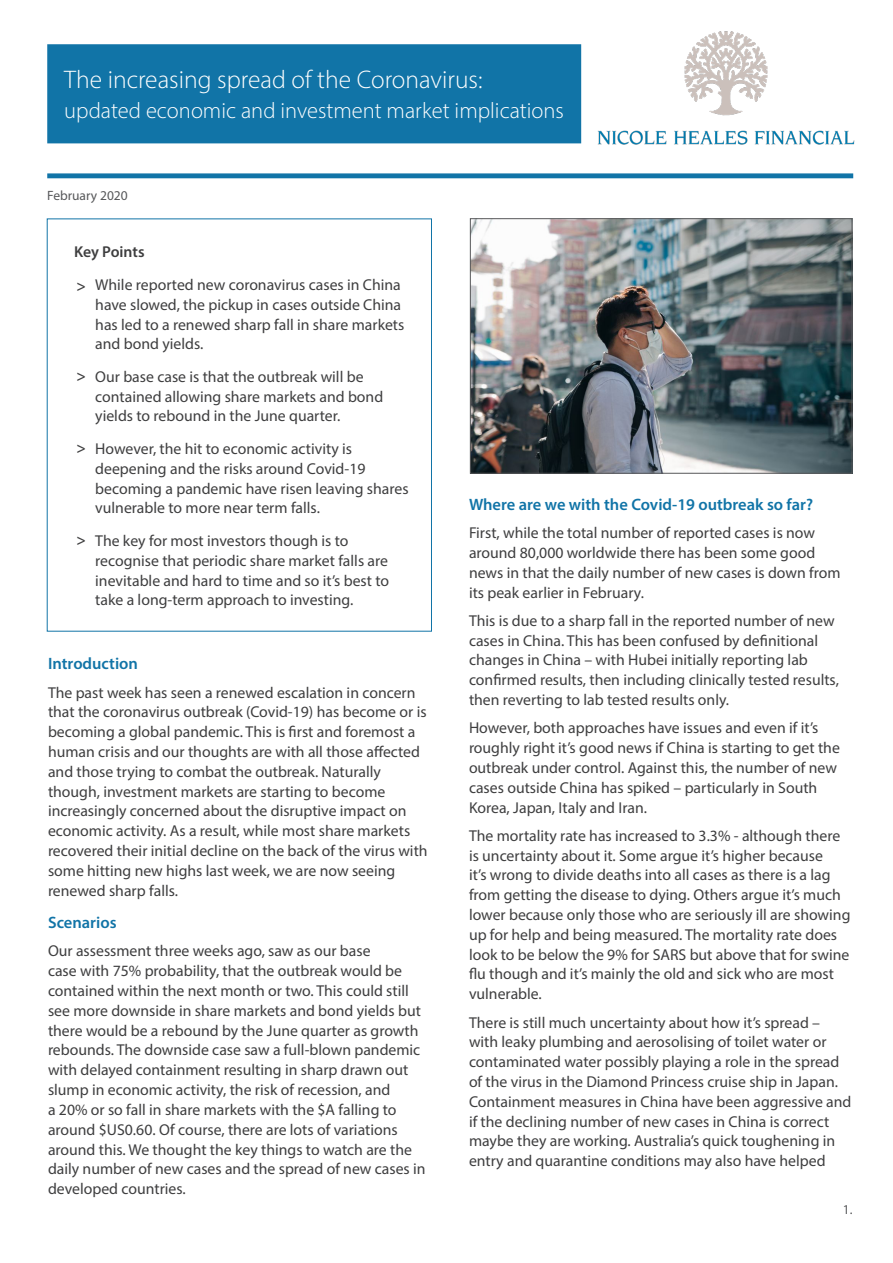
<style>
.page{position:relative;width:893px;height:1263px;background:#fff}
.page>*{position:absolute;margin:0;border:0;box-sizing:border-box;transform-origin:0 0}
.t1{font:300 25.5px "Myriad Pro";color:#fff}
.t2{font:300 22.5px "Myriad Pro";color:#fff}
.t3{font:600 16.5px "Myriad Pro";color:#1174a7}
.t4{font:15.75px/19.8px "Myriad Pro";color:#3e3e3f}
.t5{font:600 15.75px "Myriad Pro";letter-spacing:-.005em;color:#3e3e3f}
.t6{font:13.5px "Myriad Pro";color:#57585a}
</style>
<div class="page">
<div style="left:47px;top:44px;width:534px;height:99px;background:#1174a7;border:2px solid #1174a7"></div>
<svg style="left:47px;top:173px;width:806px;height:5px;background:#257fae"></svg>
<img style="left:472px;top:220px;width:378px;height:251px">
<div style="left:470px;top:218px;width:382px;height:255px;border:1px solid #57585a"></div>
<img style="left:597px;top:31px;width:258px;height:114px">
<p class="t1" style="left:64px;top:65px;width:420px">The increasing spread of the Coronavirus:</p>
<p class="t2" style="left:64px;top:97px;width:501px">updated economic and investment market implications</p>
<p class="t6" style="left:47px;top:187px;width:82px">February 2020</p>
<p class="t5" style="left:74px;top:242px;width:72px">Key Points</p>
<p class="t4" style="left:95px;top:274px;width:311px">While reported new coronavirus cases in China have slowed, the pickup in cases outside China has led to a renewed sharp fall in share markets and bond yields.</p>
<p class="t4" style="left:95px;top:366px;width:289px">Our base case is that the outbreak will be contained allowing share markets and bond yields to rebound in the June quarter.</p>
<p class="t4" style="left:95px;top:439px;width:315px">However, the hit to economic activity is deepening and the risks around Covid-19 becoming a pandemic have risen leaving shares vulnerable to more near term falls.</p>
<p class="t4" style="left:95px;top:531px;width:295px">The key for most investors though is to recognise that periodic share market falls are inevitable and hard to time and so it’s best to take a long-term approach to investing.</p>
<p class="t5" style="left:77px;top:275px;width:11px">&gt;</p>
<p class="t5" style="left:77px;top:366px;width:11px">&gt;</p>
<p class="t5" style="left:77px;top:438px;width:11px">&gt;</p>
<p class="t5" style="left:77px;top:530px;width:11px">&gt;</p>
<p class="t3" style="left:48px;top:653px;width:92px">Introduction</p>
<p class="t4" style="left:48px;top:682px;width:381px">The past week has seen a renewed escalation in concern that the coronavirus outbreak (Covid-19) has become or is becoming a global pandemic. This is first and foremost a human crisis and our thoughts are with all those affected and those trying to combat the outbreak. Naturally though, investment markets are starting to become increasingly concerned about the disruptive impact on economic activity. As a result, while most share markets recovered their initial decline on the back of the virus with some hitting new highs last week, we are now seeing renewed sharp falls.</p>
<p class="t3" style="left:48px;top:912px;width:70px">Scenarios</p>
<p class="t4" style="left:48px;top:941px;width:379px">Our assessment three weeks ago, saw as our base<br>case with 75% probability, that the outbreak would be contained within the next month or two. This could still see more downside in share markets and bond yields but there would be a rebound by the June quarter as growth rebounds. The downside case saw a full-blown pandemic with delayed containment resulting in sharp drawn out slump in economic activity, the risk of recession, and<br>a 20% or so fall in share markets with the $A falling to around $US0.60. Of course, there are lots of variations around this. We thought the key things to watch are the daily number of new cases and the spread of new cases in developed countries.</p>
<p class="t3" style="left:469px;top:494px;width:346px">Where are we with the Covid-19 outbreak so far?</p>
<p class="t4" style="left:469px;top:523px;width:373px">First, while the total number of reported cases is now around 80,000 worldwide there has been some good news in that the daily number of new cases is down from its peak earlier in February.</p>
<p class="t4" style="left:469px;top:610px;width:371px">This is due to a sharp fall in the reported number of new cases in China. This has been confused by definitional changes in China – with Hubei initially reporting lab confirmed results, then including clinically tested results, then reverting to lab tested results only.</p>
<p class="t4" style="left:469px;top:718px;width:372px">However, both approaches have issues and even if it’s roughly right it’s good news if China is starting to get the outbreak under control. Against this, the number of new cases outside China has spiked – particularly in South Korea, Japan, Italy and Iran.</p>
<p class="t4" style="left:469px;top:825px;width:383px">The mortality rate has increased to 3.3% - although there is uncertainty about it. Some argue it’s higher because<br>it’s wrong to divide deaths into all cases as there is a lag from getting the disease to dying. Others argue it’s much lower because only those who are seriously ill are showing up for help and being measured. The mortality rate does look to be below the 9% for SARS but above that for swine flu though and it’s mainly the old and sick who are most vulnerable.</p>
<p class="t4" style="left:469px;top:1012px;width:384px">There is still much uncertainty about how it’s spread – with leaky plumbing and aerosolising of toilet water or contaminated water possibly playing a role in the spread of the virus in the Diamond Princess cruise ship in Japan.<br>Containment measures in China have been aggressive and if the declining number of new cases in China is correct maybe they are working. Australia’s quick toughening in entry and quarantine conditions may also have helped</p>
<p class="t6" style="left:843px;top:1201px;width:11px">1.</p>
</div>
